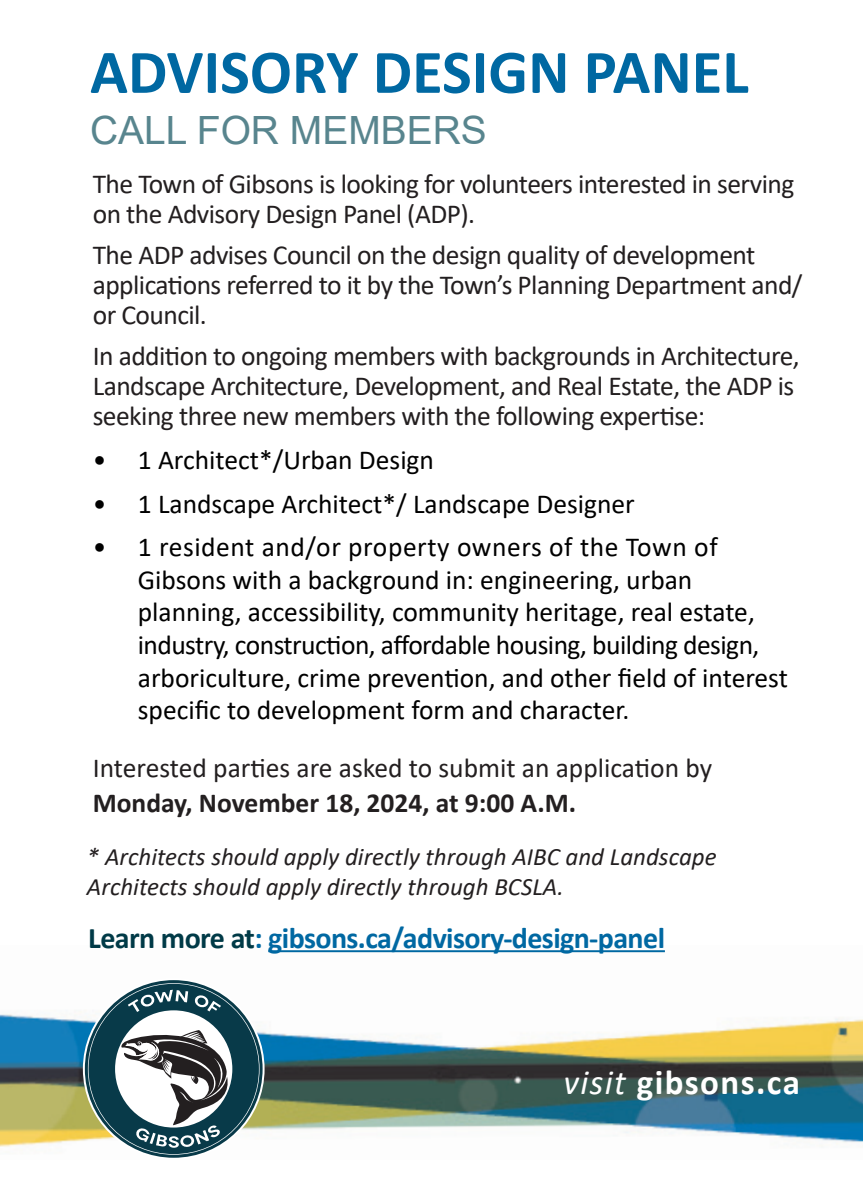
<style>
.page{position:relative;width:863px;height:1183px;background:#fff}
.page>*{position:absolute;margin:0;border:0;box-sizing:border-box;transform-origin:0 0}
.t1{font:700 62.5px "Calibri";color:#0068a2}
.t2{font:39px "Arial";color:#58858e}
.t3{font:700 35px "Calibri";letter-spacing:.04em;color:#fff}
.t4{font:700 30px "Calibri";letter-spacing:-.02em;color:#0068a2}
.Body{font:27.5px/30px "Calibri";letter-spacing:-.02em;color:#231f20}
.t5{font:27.5px/32.5px "Calibri";color:#000}
.Body-2{font:27.5px/35px "Calibri";color:#231f20}
.t6{font:italic 25px/30px "Calibri";color:#231f20}
.s1{font-weight:700}
.s2{color:#003a47}
.s3{font-weight:400;font-style:italic}
</style>
<div class="page">
<img style="left:0;top:950px;width:862px;height:197px">
<svg style="left:83px;top:978px;width:181px;height:181px"></svg>
<svg style="left:88px;top:983px;width:171px;height:171px"></svg>
<hr style="left:268px;top:950px;width:396px;height:2px;background:#0068a2">
<p class="t1" style="left:90px;top:28px;width:660px">ADVISORY DESIGN PANEL</p>
<p class="t2" style="left:90px;top:103px;width:398px">CALL FOR MEMBERS</p>
<p class="Body" style="left:93px;top:168px;width:702px">The Town of Gibsons is looking for volunteers interested in serving on the Advisory Design Panel (ADP).</p>
<p class="Body" style="left:93px;top:239px;width:711px">The ADP advises Council on the design quality of development applications referred to it by the Town’s Planning Department and/ or Council.</p>
<p class="Body" style="left:93px;top:340px;width:708px">In addition to ongoing members with backgrounds in Architecture,<br>Landscape Architecture, Development, and Real Estate, the ADP is seeking three new members with the following expertise:</p>
<p class="t5" style="left:93px;top:443px;width:342px">• 1 Architect*/Urban Design</p>
<p class="t5" style="left:93px;top:486px;width:543px">• 1 Landscape Architect*/ Landscape Designer</p>
<p class="t5" style="left:138px;top:530px;width:651px;text-indent:-45px">• 1 resident and/or property owners of the Town of Gibsons with a background in: engineering, urban planning, accessibility, community heritage, real estate, industry, construction, affordable housing, building design, arboriculture, crime prevention, and other field of interest specific to development form and character.</p>
<p class="Body-2" style="left:93px;top:749px;width:620px">Interested parties are asked to submit an application by<br><span class="s1">Monday, November 18, 2024, at 9:00 A.M.</span></p>
<p class="t6" style="left:87px;top:841px;width:631px">* Architects should apply directly through AIBC and Landscape<br>Architects should apply directly through BCSLA.</p>
<p class="t4" style="left:88px;top:916px;width:578px"><span class="s2">Learn more at</span>: gibsons.ca/advisory-design-panel</p>
<p class="t3" style="left:563px;top:1057px;width:238px"><span class="s3">visit</span> gibsons.ca</p>
</div>
